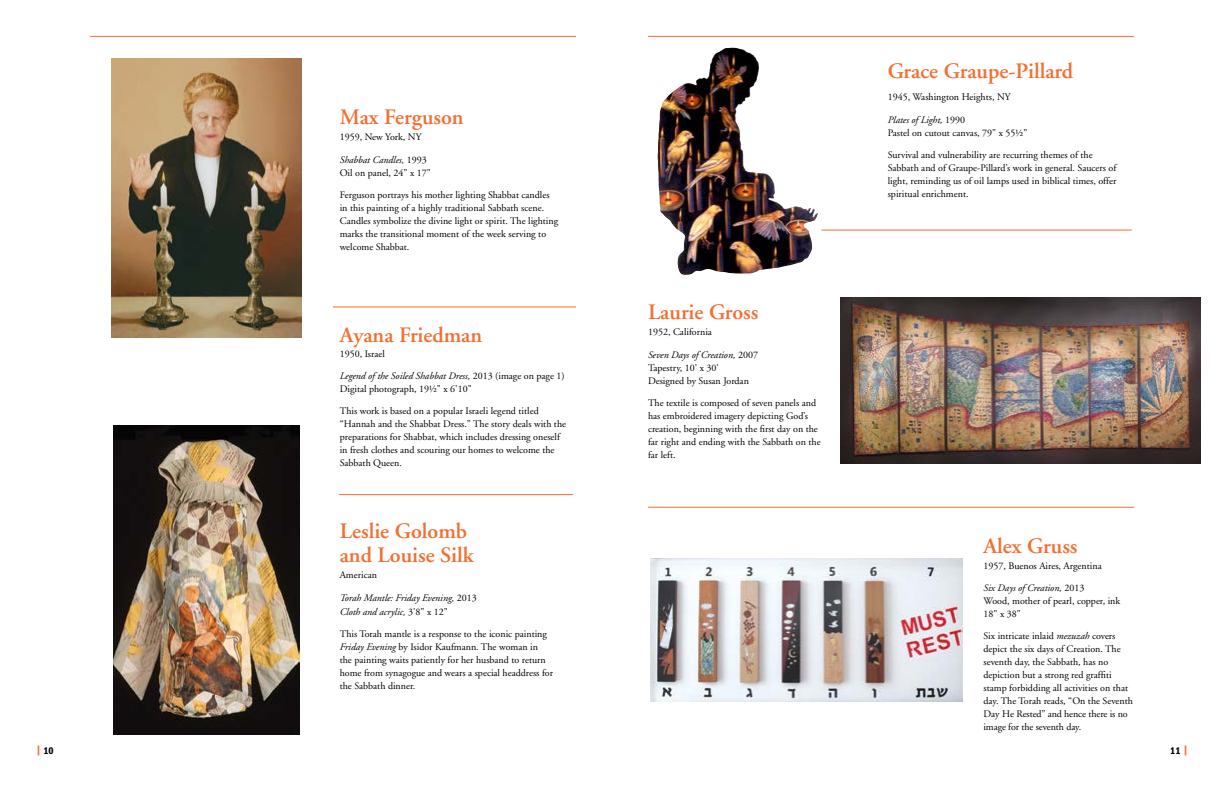
<style>
.page{position:relative;width:1224px;height:792px;background:#fff}
.page>*{position:absolute;margin:0;border:0;box-sizing:border-box;transform-origin:0 0}
.t1{font:600 22px/24px "Adobe Garamond";color:#f36f31}
.t2{font:10px/13px "Adobe Garamond";color:#000}
.t3{font:italic 10px/14px "Adobe Garamond";color:#000}
.t4{font:10px "ITC Franklin Gothic Std Dm Cd";color:#000}
.s1{font-style:italic}
.s2{font-style:normal}
.s3{color:#f36f31}
</style>
<div class="page">
<img style="left:112px;top:58px;width:190px;height:280px">
<hr style="left:90px;top:36px;width:486px;height:1px;background:#f36f31">
<hr style="left:333px;top:307px;width:243px;height:1px;background:#f36f31">
<hr style="left:339px;top:494px;width:234px;height:1px;background:#f36f31">
<img style="left:113px;top:426px;width:187px;height:308px">
<img style="left:651px;top:558px;width:311px;height:144px">
<img style="left:841px;top:297px;width:359px;height:167px">
<hr style="left:648px;top:36px;width:486px;height:1px;background:#f36f31">
<hr style="left:822px;top:230px;width:310px;height:1px;background:#f36f31">
<hr style="left:648px;top:507px;width:486px;height:1px;background:#f36f31">
<img style="left:657px;top:48px;width:161px;height:227px">
<h1 class="t1" style="left:340px;top:106px;width:125px">Max Ferguson</h1>
<p class="t2" style="left:340px;top:131px;width:83px">1959, New York, NY</p>
<p class="t2" style="left:340px;top:154px;width:93px"><span class="s1">Shabbat Candles,</span> 1993<br>Oil on panel, 24" x 17"</p>
<p class="t2" style="left:340px;top:189px;width:220px">Ferguson portrays his mother lighting Shabbat candles in this painting of a highly traditional Sabbath scene.<br>Candles symbolize the divine light or spirit. The lighting marks the transitional moment of the week serving to welcome Shabbat.</p>
<h1 class="t1" style="left:340px;top:323px;width:144px">Ayana Friedman</h1>
<p class="t2" style="left:340px;top:348px;width:47px">1950, Israel</p>
<p class="t2" style="left:340px;top:370px;width:227px"><span class="s1">Legend of the Soiled Shabbat Dress,</span> 2013 (image on page 1)<br>Digital photograph, 19½" x 6'10"</p>
<p class="t2" style="left:340px;top:405px;width:228px">This work is based on a popular Israeli legend titled “Hannah and the Shabbat Dress.” The story deals with the preparations for Shabbat, which includes dressing oneself in fresh clothes and scouring our homes to welcome the Sabbath Queen.</p>
<h1 class="t1" style="left:340px;top:520px;width:135px">Leslie Golomb and Louise Silk</h1>
<p class="t2" style="left:340px;top:569px;width:39px">American</p>
<p class="t3" style="left:340px;top:591px;width:139px">Torah Mantle: Friday Evening, <span class="s2">2013<br></span>Cloth and acrylic, <span class="s2">3'8" x 12"</span></p>
<p class="t2" style="left:340px;top:628px;width:215px">This Torah mantle is a response to the iconic painting <span class="s1">Friday Evening</span> by Isidor Kaufmann. The woman in<br>the painting waits patiently for her husband to return home from synagogue and wears a special headdress for the Sabbath dinner.</p>
<h1 class="t1" style="left:648px;top:301px;width:112px">Laurie Gross</h1>
<p class="t2" style="left:648px;top:326px;width:65px">1952, California</p>
<p class="t2" style="left:648px;top:349px;width:112px"><span class="s1">Seven Days of Creation,</span> 2007<br>Tapestry, 10' x 30'<br>Designed by Susan Jordan</p>
<p class="t2" style="left:648px;top:397px;width:174px">The textile is composed of seven panels and has embroidered imagery depicting God’s creation, beginning with the first day on the far right and ending with the Sabbath on the far left.</p>
<h1 class="t1" style="left:888px;top:60px;width:187px">Grace Graupe-Pillard</h1>
<p class="t2" style="left:888px;top:91px;width:124px">1945, Washington Heights, NY</p>
<p class="t2" style="left:888px;top:114px;width:141px"><span class="s1">Plates of Light,</span> 1990<br>Pastel on cutout canvas, 79" x 55½"</p>
<p class="t2" style="left:888px;top:149px;width:230px">Survival and vulnerability are recurring themes of the Sabbath and of Graupe-Pillard’s work in general. Saucers of light, reminding us of oil lamps used in biblical times, offer spiritual enrichment.</p>
<h1 class="t1" style="left:984px;top:535px;width:96px">Alex Gruss</h1>
<p class="t2" style="left:984px;top:560px;width:120px">1957, Buenos Aires, Argentina</p>
<p class="t2" style="left:984px;top:582px;width:138px"><span class="s1">Six Days of Creation,</span> 2013<br>Wood, mother of pearl, copper, ink<br>18" x 38"</p>
<p class="t2" style="left:984px;top:630px;width:151px">Six intricate inlaid <span class="s1">mezuzah</span> covers depict the six days of Creation. The seventh day, the Sabbath, has no depiction but a strong red graffiti stamp forbidding all activities on that day. The Torah reads, “On the Seventh Day He Rested” and hence there is no image for the seventh day.</p>
<p class="t4" style="left:36px;top:745px;width:19px"><span class="s3">|</span> 10</p>
<p class="t4" style="left:1170px;top:745px;width:19px">11 <span class="s3">|</span></p>
</div>
